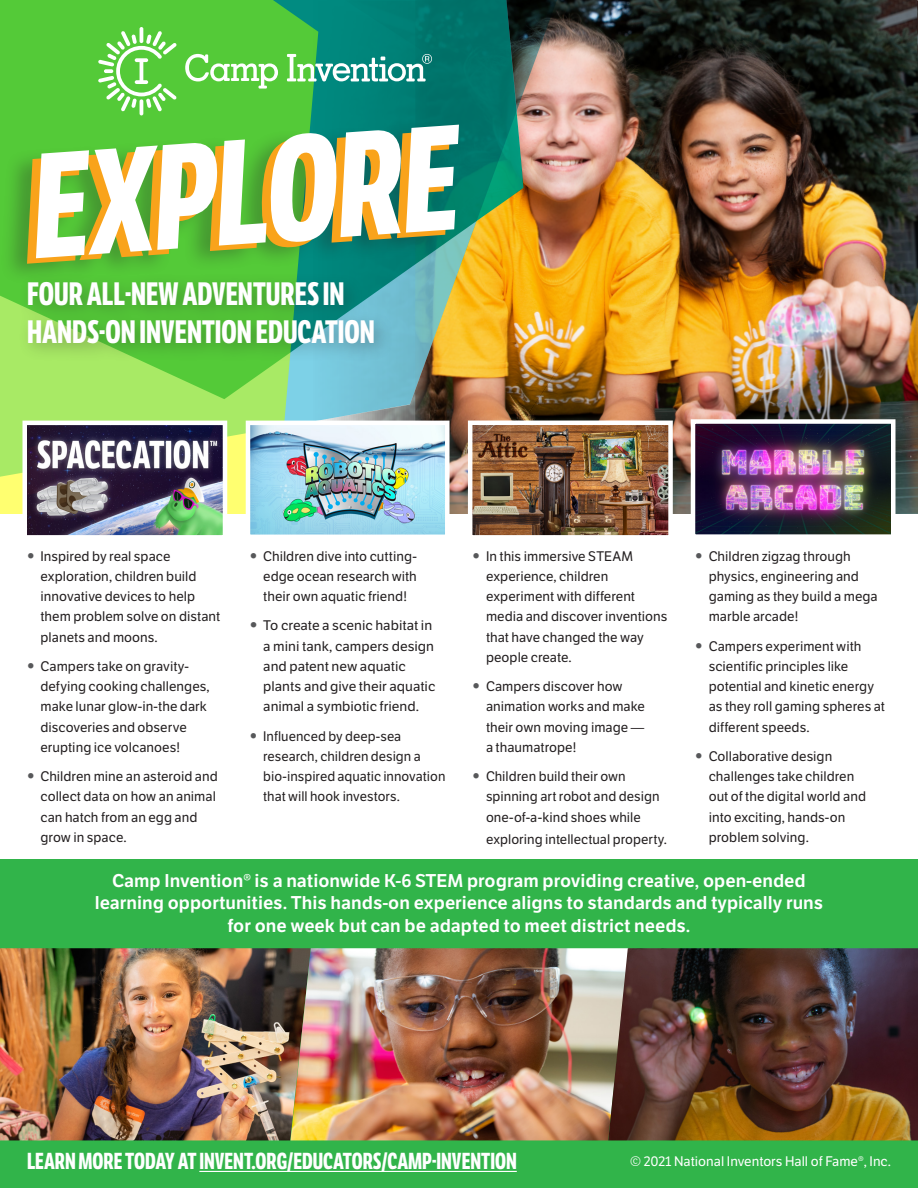
<style>
.page{position:relative;width:918px;height:1188px;background:#fff}
.page>*{position:absolute;margin:0;border:0;box-sizing:border-box;transform-origin:0 0}
.t1{font:700 31.5px/37.8px "LFT Etica Compressed";color:#fff}
.t2{font:700 22.5px "LFT Etica Compressed";color:#fff}
.t3{font:18px/22.5px "LFT Etica SB";color:#fff;text-align:center}
.t4{font:13.5px/20.2px "LFT Etica";letter-spacing:.005em;color:#231f20}
.t5{font:13.5px "LFT Etica";color:#fff}
.s1{font-family:"Avenir Next";font-size:15px;color:#57585a}
</style>
<div class="page">
<img style="left:765px;top:0;width:153px;height:514px">
<img style="left:452px;top:0;width:313px;height:514px">
<img style="left:318px;top:0;width:245px;height:482px">
<svg style="left:318px;top:0;width:206px;height:399px;background:#579066"></svg>
<svg style="left:0;top:0;width:318px;height:514px;background:#74d54f"></svg>
<svg style="left:185px;top:54px;width:93px;height:35px"></svg>
<svg style="left:287px;top:54px;width:145px;height:27px"></svg>
<hr style="left:140px;top:27px;width:3px;height:16px;background:#fff;border-radius:2px">
<hr style="left:140px;top:99px;width:3px;height:16px;background:#fff;border-radius:2px">
<svg style="left:98px;top:31px;width:79px;height:81px"></svg>
<div style="left:18px;top:272px;width:376px;height:91px;background:#231f20;opacity:.3"></div>
<div style="left:0;top:860px;width:918px;height:328px;background:#31b44a"></div>
<img style="left:0;top:948px;width:291px;height:192px">
<img style="left:291px;top:948px;width:317px;height:192px">
<img style="left:608px;top:948px;width:310px;height:192px">
<img style="left:688px;top:417px;width:210px;height:118px">
<img style="left:466px;top:418px;width:209px;height:118px">
<img style="left:20px;top:418px;width:210px;height:118px">
<img style="left:243px;top:418px;width:209px;height:117px">
<hr style="left:199px;top:1171px;width:318px;height:1px;background:#fff">
<div style="left:0;top:121px;width:453px;height:163px;background:#231f20;opacity:.3"></div>
<svg style="left:27px;top:128px;width:424px;height:137px;background:#67ab42"></svg>
<svg style="left:36px;top:123px;width:424px;height:137px"></svg>
<p class="t1" style="left:27px;top:275px;width:349px">FOUR ALL-NEW ADVENTURES IN<br>HANDS-ON INVENTION EDUCATION</p>
<p class="t4" style="left:40px;top:546px;width:181px;text-indent:-14px"><span class="s1">•</span> Inspired by real space exploration, children build innovative devices to help them problem solve on distant planets and moons.</p>
<p class="t4" style="left:40px;top:656px;width:171px;text-indent:-14px"><span class="s1">•</span> Campers take on gravity&shy;defying cooking challenges, make lunar glow-in-the dark discoveries and observe erupting ice volcanoes!</p>
<p class="t4" style="left:40px;top:766px;width:179px;text-indent:-14px"><span class="s1">•</span> Children mine an asteroid and collect data on how an animal can hatch from an egg and grow in space.</p>
<p class="t4" style="left:263px;top:546px;width:155px;text-align:justify;text-indent:-14px"><span class="s1">•</span> Children dive into cutting&shy;edge ocean research with their own aquatic friend!</p>
<p class="t4" style="left:263px;top:616px;width:174px;text-indent:-14px"><span class="s1">•</span> To create a scenic habitat in a mini tank, campers design and patent new aquatic plants and give their aquatic animal a symbiotic friend.</p>
<p class="t4" style="left:263px;top:726px;width:184px;text-indent:-14px"><span class="s1">•</span> Influenced by deep-sea research, children design a bio-inspired aquatic innovation that will hook investors.</p>
<p class="t4" style="left:486px;top:546px;width:183px;text-indent:-14px"><span class="s1">•</span> In this immersive STEAM experience, children experiment with different media and discover inventions that have changed the way people create.</p>
<p class="t4" style="left:486px;top:677px;width:160px;text-indent:-14px"><span class="s1">•</span> Campers discover how animation works and make their own moving image — a thaumatrope!</p>
<p class="t4" style="left:486px;top:766px;width:175px;text-indent:-14px"><span class="s1">•</span> Children build their own spinning art robot and design one-of-a-kind shoes while</p>
<p class="t4" style="left:486px;top:829px;width:183px">exploring intellectual property.</p>
<p class="t4" style="left:709px;top:546px;width:171px;text-indent:-14px"><span class="s1">•</span> Children zigzag through physics, engineering and gaming as they build a mega marble arcade!</p>
<p class="t4" style="left:709px;top:636px;width:178px;text-indent:-14px"><span class="s1">•</span> Campers experiment with scientific principles like potential and kinetic energy as they roll gaming spheres at different speeds.</p>
<p class="t4" style="left:709px;top:746px;width:159px;text-indent:-14px"><span class="s1">•</span> Collaborative design challenges take children out of the digital world and into exciting, hands-on problem solving.</p>
<p class="t3" style="left:95px;top:869px;width:730px">Camp Invention® is a nationwide K-6 STEM program providing creative, open-ended learning opportunities. This hands-on experience aligns to standards and typically runs for one week but can be adapted to meet district needs.</p>
<p class="t2" style="left:27px;top:1148px;width:491px">LEARN MORE TODAY AT INVENT.ORG/EDUCATORS/CAMP-INVENTION</p>
<p class="t5" style="left:630px;top:1153px;width:262px">© 2021 National Inventors Hall of Fame®, Inc.</p>
</div>
